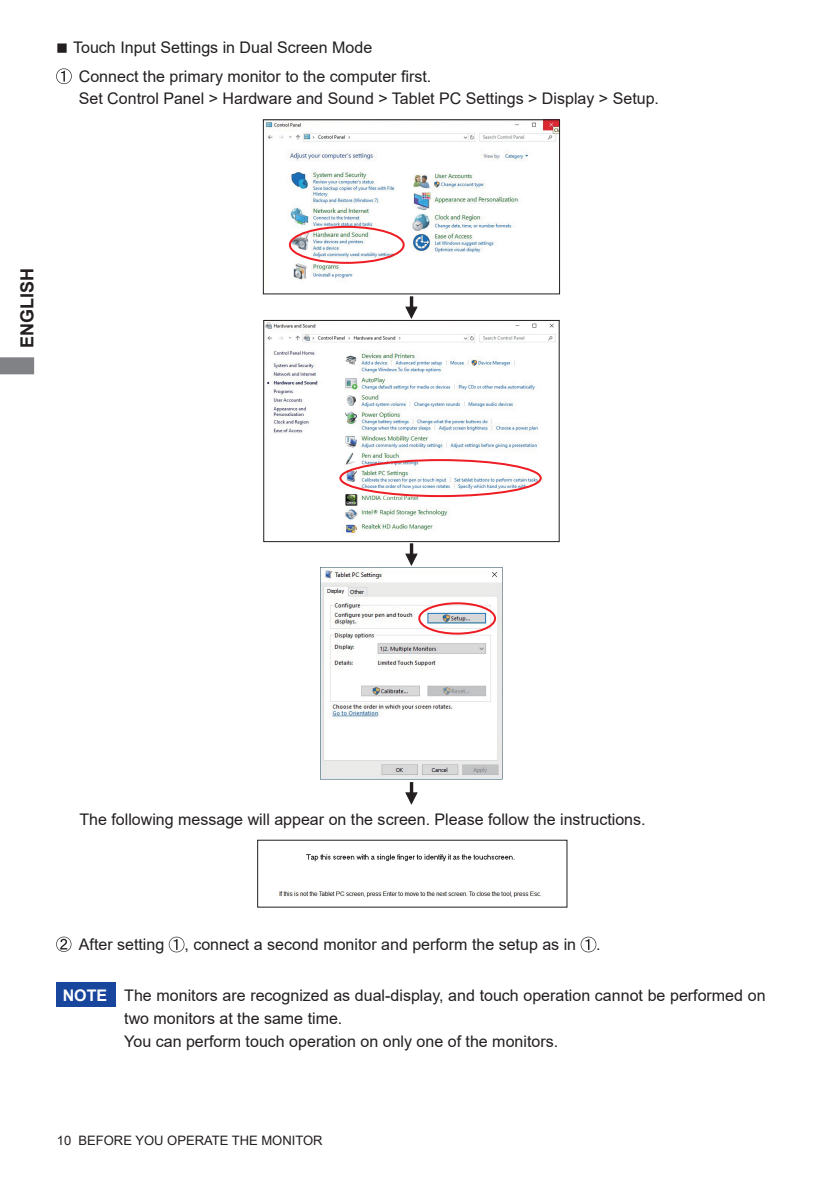
<style>
.page{position:relative;width:840px;height:1191px;background:#fff}
.page>*{position:absolute;margin:0;border:0;box-sizing:border-box;transform-origin:0 0}
.t1{font:700 18px "Arial";color:#231f20}
.t2{font:16px/22.6px "Arial";color:#231f20}
.t3{font:700 16px "Arial";color:#fff}
.t4{font:13px "Arial";color:#231f20}
</style>
<div class="page">
<svg style="left:0;top:357px;width:34px;height:17px"></svg>
<div style="left:57px;top:982px;width:59px;height:25px;background:#18469d"></div>
<svg style="left:56px;top:68px;width:16px;height:16px"></svg>
<svg style="left:56px;top:936px;width:15px;height:16px"></svg>
<svg style="left:169px;top:936px;width:15px;height:16px"></svg>
<svg style="left:580px;top:936px;width:16px;height:16px"></svg>
<img style="left:265px;top:122px;width:292px;height:158px">
<div style="left:289px;top:226px;width:115px;height:38px;border:2px solid #ee1d23;border-radius:50%"></div>
<img style="left:265px;top:322px;width:291px;height:215px">
<div style="left:263px;top:320px;width:296px;height:222px;border:1px solid #231f20"></div>
<div style="left:339px;top:459px;width:202px;height:38px;border:2px solid #ee1d23;border-radius:50%"></div>
<img style="left:320px;top:567px;width:182px;height:212px">
<div style="left:418px;top:602px;width:77px;height:32px;border:2px solid #ee1d23;border-radius:50%"></div>
<img style="left:279px;top:854px;width:263px;height:44px">
<svg style="left:405px;top:307px;width:12px;height:11px"></svg>
<svg style="left:409px;top:296px;width:4px;height:12px"></svg>
<svg style="left:405px;top:554px;width:12px;height:11px"></svg>
<svg style="left:409px;top:543px;width:4px;height:12px"></svg>
<svg style="left:405px;top:792px;width:12px;height:12px"></svg>
<svg style="left:409px;top:782px;width:4px;height:12px"></svg>
<p class="t2" style="left:79px;top:34px;width:354px;line-height:28.4px;text-indent:-23px">■ Touch Input Settings in Dual Screen Mode<br>Connect the primary monitor to the computer first.</p>
<p class="t2" style="left:79px;top:87px;width:581px">Set Control Panel &gt; Hardware and Sound &gt; Tablet PC Settings &gt; Display &gt; Setup.</p>
<p class="t1" style="left:14px;top:348px;width:82px;rotate:-90deg">ENGLISH</p>
<p class="t2" style="left:79px;top:807px;width:567px">The following message will appear on the screen. Please follow the instructions.</p>
<p class="t2" style="left:79px;top:933px;width:87px">After setting</p>
<p class="t2" style="left:184px;top:933px;width:393px">, connect a second monitor and perform the setup as in</p>
<p class="t2" style="left:596px;top:933px;width:6px">.</p>
<p class="t2" style="left:124px;top:984px;width:642px">The monitors are recognized as dual-display, and touch operation cannot be performed on two monitors at the same time.<br>You can perform touch operation on only one of the monitors.</p>
<p class="t3" style="left:63px;top:984px;width:46px">NOTE</p>
<p class="t4" style="left:57px;top:1131px;width:267px">10 BEFORE YOU OPERATE THE MONITOR</p>
</div>
